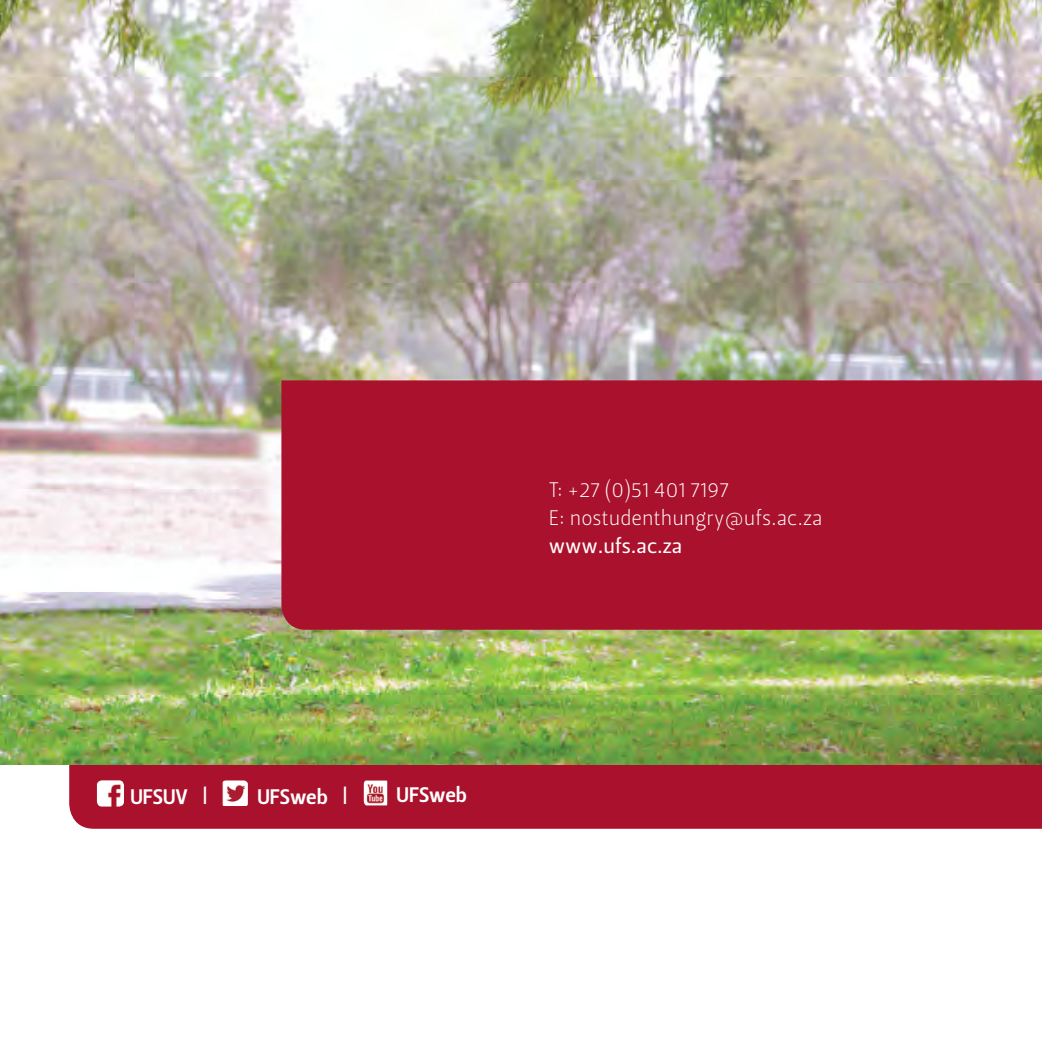
<style>
.page{position:relative;width:1042px;height:1042px;background:#fff}
.page>*{position:absolute;margin:0;border:0;box-sizing:border-box;transform-origin:0 0}
.t1{font:21px/28px "Leitura Sans Grot 1";color:#fff}
.t2{font:21px "Leitura Sans Grot 3";color:#fff}
.t3{font:21px "Leitura Sans Grot 2";color:#fff}
.s1{font-family:"Leitura Sans Grot 2";font-size:22.75px}
</style>
<div class="page">
<div style="left:69px;top:765px;width:973px;height:64px;background:#a9112c"></div>
<img style="left:97px;top:780px;width:27px;height:26px">
<img style="left:364px;top:780px;width:23px;height:25px">
<img style="left:0;top:0;width:1042px;height:765px">
<img style="left:222px;top:780px;width:26px;height:26px">
<div style="left:281px;top:380px;width:761px;height:250px;background:#a9112c"></div>
<p class="t1" style="left:549px;top:476px;width:275px">T: +27 (0)51 401 7197<br>E: nostudenthungry@ufs.ac.za</p>
<p class="t3" style="left:549px;top:532px;width:135px">www.ufs.ac.za</p>
<p class="t2" style="left:130px;top:782px;width:79px">UFSUV <span class="s1">l</span></p>
<p class="t2" style="left:257px;top:782px;width:92px">UFSweb <span class="s1">l</span></p>
<p class="t2" style="left:397px;top:781px;width:72px">UFSweb</p>
</div>
